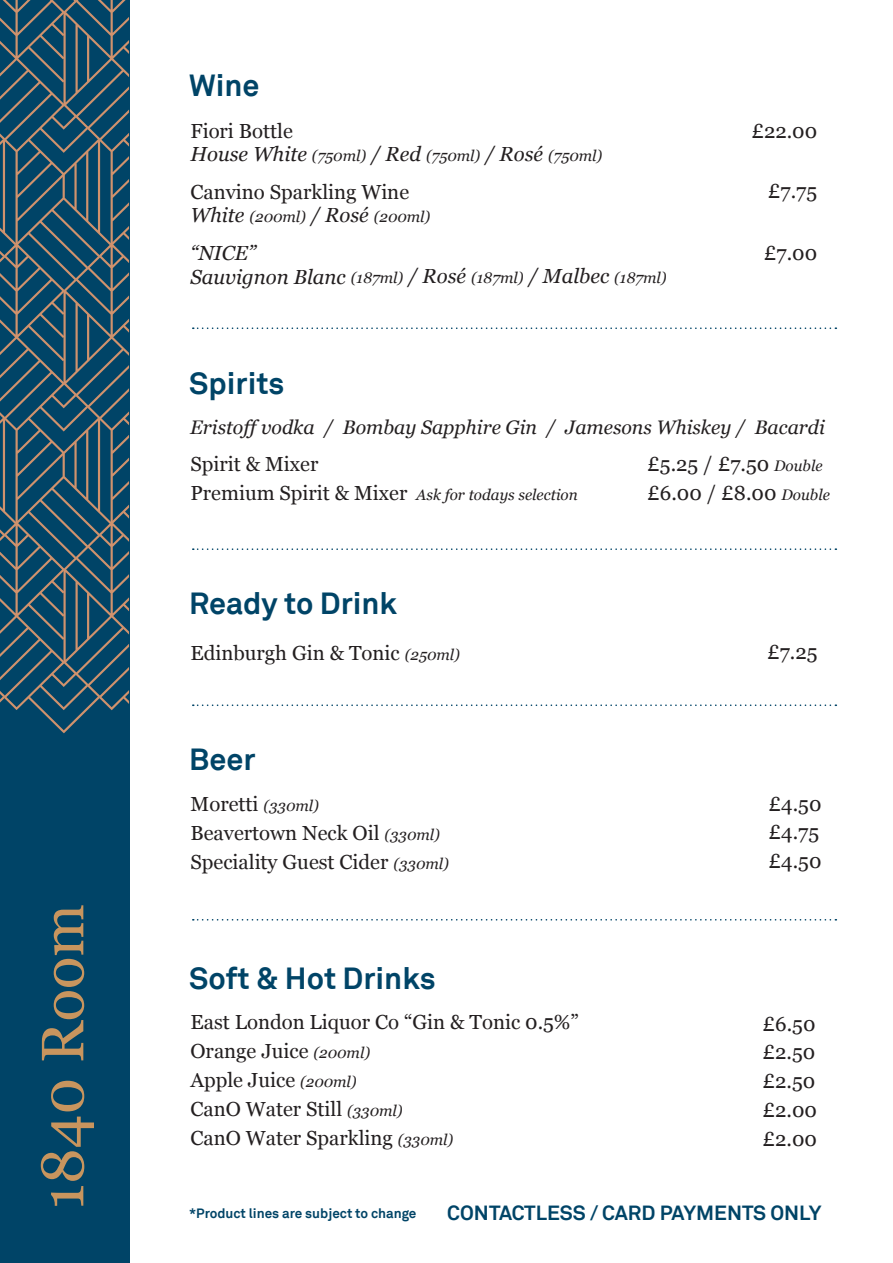
<style>
.page{position:relative;width:893px;height:1263px;background:#fff}
.page>*{position:absolute;margin:0;border:0;box-sizing:border-box;transform-origin:0 0}
.t1{font:59.85px "Georgia";color:#c8955e}
.t2{font:700 30.6px "Akkurat Pro TT";color:#004467}
.t3{font:700 20.55px "Akkurat Pro TT";color:#004467}
.t4{font:20.4px/29px "Georgia";color:#231f20}
.t5{font:italic 20.4px/23.7px "Georgia";color:#231f20}
.t6{font:italic 19.5px "Georgia";color:#231f20}
.t7{font:italic 15.3px "Georgia";color:#231f20}
.t8{font:700 13.5px "Akkurat Pro TT";color:#004467}
.s1{font-size:20.4px}
.s2{font-size:15.3px}
.s3{font-style:italic;font-size:15.3px}
</style>
<div class="page">
<div style="left:0;top:0;width:129px;height:1263px;background:#004467"></div>
<svg style="left:0;top:0;width:129px;height:733px"></svg>
<svg style="left:193px;top:327px;width:643px;height:2px"></svg>
<svg style="left:193px;top:548px;width:643px;height:2px"></svg>
<svg style="left:193px;top:704px;width:643px;height:2px"></svg>
<svg style="left:193px;top:919px;width:643px;height:1px"></svg>
<h1 class="t1" style="left:19px;top:1209px;width:307px;rotate:-90deg">1840 Room</h1>
<h2 class="t2" style="left:189px;top:67px;width:72px">Wine</h2>
<p class="t4" style="left:191px;top:115px;width:104px">Fiori Bottle</p>
<p class="t7" style="left:191px;top:145px;width:413px"><span class="s1">House White</span> (750ml) <span class="s1">/ Red</span> (750ml) <span class="s1">/ Rosé</span> (750ml)</p>
<p class="t4" style="left:191px;top:176px;width:220px">Canvino Sparkling Wine</p>
<p class="t7" style="left:191px;top:206px;width:241px"><span class="s1">White</span> (200ml) <span class="s1">/ Rosé</span> (200ml)</p>
<p class="t5" style="left:191px;top:240px;width:478px">“NICE”<br>Sauvignon Blanc <span class="s2">(187ml)</span> / Rosé <span class="s2">(187ml)</span> / Malbec <span class="s2">(187ml)</span></p>
<h2 class="t2" style="left:189px;top:364px;width:97px">Spirits</h2>
<p class="t4" style="left:751px;top:116px;width:67px">£22.00</p>
<p class="t4" style="left:768px;top:176px;width:51px">£7.75</p>
<p class="t4" style="left:764px;top:238px;width:55px">£7.00</p>
<p class="t6" style="left:190px;top:413px;width:636px">Eristoff vodka / Bombay Sapphire Gin / Jamesons Whiskey / Bacardi</p>
<p class="t4" style="left:191px;top:449px;width:218px">Spirit &amp; Mixer<br>Premium Spirit &amp; Mixer</p>
<p class="t7" style="left:416px;top:483px;width:163px">Ask for todays selection</p>
<h2 class="t2" style="left:189px;top:584px;width:209px">Ready to Drink</h2>
<p class="t4" style="left:647px;top:448px;width:184px">£5.25 / £7.50 <span class="s3">Double </span>£6.00 / £8.00 <span class="s3">Double</span></p>
<p class="t4" style="left:191px;top:638px;width:271px">Edinburgh Gin &amp; Tonic <span class="s3">(250ml)</span></p>
<p class="t4" style="left:767px;top:637px;width:52px">£7.25</p>
<h2 class="t2" style="left:189px;top:740px;width:68px">Beer</h2>
<p class="t4" style="left:190px;top:789px;width:260px">Moretti <span class="s3">(330ml)<br></span>Beavertown Neck Oil <span class="s3">(330ml)<br></span>Speciality Guest Cider <span class="s3">(330ml)</span></p>
<h2 class="t2" style="left:189px;top:959px;width:248px">Soft &amp; Hot Drinks</h2>
<p class="t4" style="left:191px;top:1006px;width:390px">East London Liquor Co “Gin &amp; Tonic 0.5%”<br>Orange Juice <span class="s3">(200ml)<br></span>Apple Juice <span class="s3">(200ml)<br></span>CanO Water Still <span class="s3">(330ml)<br></span>CanO Water Sparkling <span class="s3">(330ml)</span></p>
<p class="t4" style="left:769px;top:788px;width:54px;text-align:justify">£4.50 £4.75 £4.50</p>
<p class="t4" style="left:763px;top:1008px;width:56px;text-align:justify">£6.50 £2.50 £2.50 £2.00 £2.00</p>
<p class="t8" style="left:189px;top:1204px;width:229px">*Product lines are subject to change</p>
<p class="t3" style="left:447px;top:1200px;width:376px">CONTACTLESS / CARD PAYMENTS ONLY</p>
</div>
